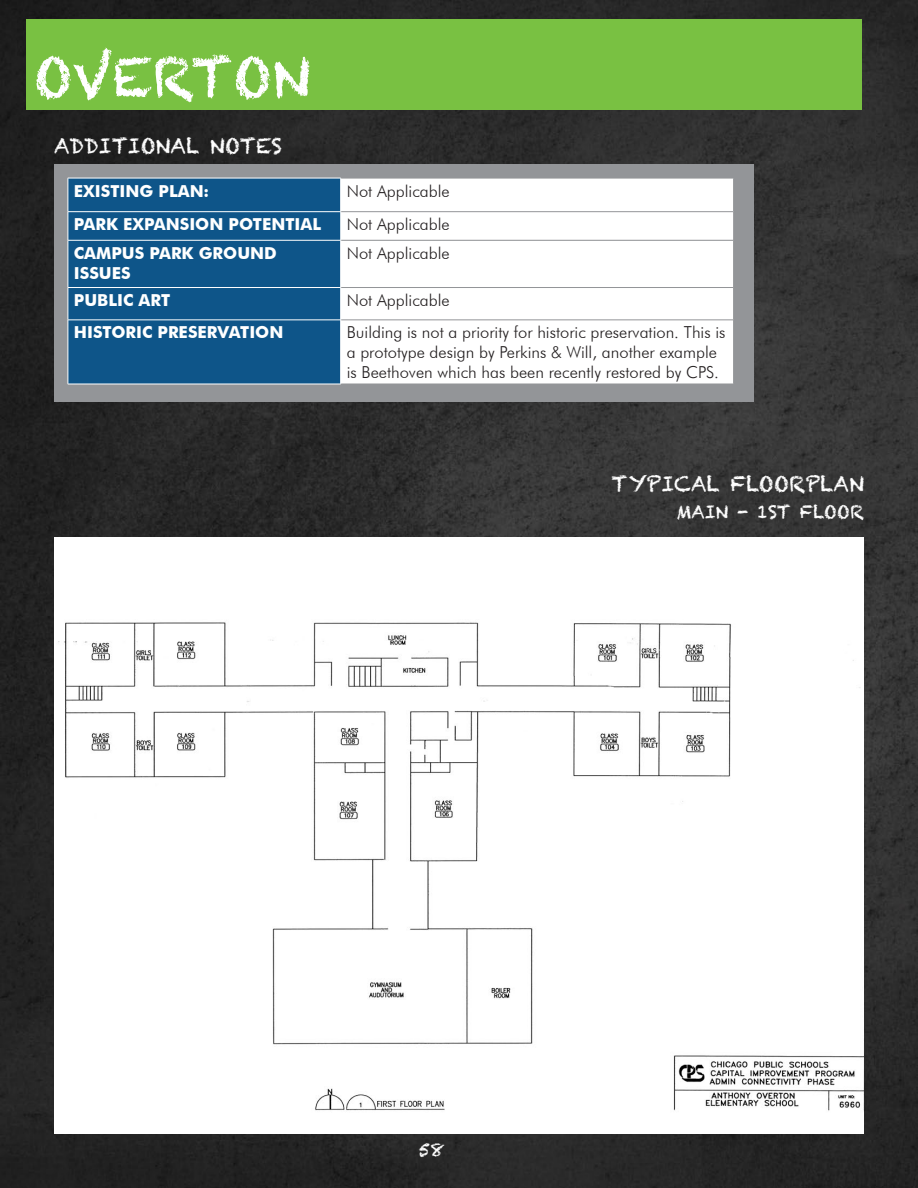
<style>
.page{position:relative;width:918px;height:1188px;background:#fff}
.page>*{position:absolute;margin:0;border:0;box-sizing:border-box;transform-origin:0 0}
.t1{font:54px "Chalkduster";color:#fff}
.t2{font:21px "Chalkduster";color:#fff}
.t3{font:18px "Chalkduster";color:#fff}
.t4{font:300 16.5px/19.8px "Futura BT";color:#231f20}
.t5{font:700 16.5px "Futura BT";color:#fff}
</style>
<div class="page">
<img style="left:0;top:0;width:918px;height:1188px">
<div style="left:54px;top:538px;width:810px;height:596px;background:#fff"></div>
<img style="left:58px;top:622px;width:806px;height:489px">
<div style="left:54px;top:164px;width:699px;height:238px;background:#939598"></div>
<div style="left:69px;top:179px;width:271px;height:205px;background:#0e5589"></div>
<div style="left:341px;top:179px;width:392px;height:205px;background:#fff"></div>
<div style="left:341px;top:212px;width:393px;height:28px;background:#fff"></div>
<hr style="left:68px;top:211px;width:273px;height:1px;background:#fff">
<hr style="left:68px;top:240px;width:273px;height:1px;background:#fff">
<hr style="left:68px;top:287px;width:273px;height:1px;background:#fff">
<hr style="left:68px;top:320px;width:273px;height:1px;background:#fff">
<hr style="left:341px;top:211px;width:393px;height:1px;background:#939598">
<svg style="left:733px;top:212px;width:1px;height:28px"></svg>
<hr style="left:341px;top:240px;width:393px;height:1px;background:#939598">
<hr style="left:341px;top:287px;width:393px;height:1px;background:#939598">
<hr style="left:341px;top:320px;width:393px;height:1px;background:#939598">
<hr style="left:68px;top:178px;width:273px;height:1px;background:#fff">
<hr style="left:68px;top:178px;width:1px;height:33px;background:#fff">
<svg style="left:68px;top:212px;width:1px;height:28px"></svg>
<hr style="left:68px;top:240px;width:1px;height:47px;background:#fff">
<hr style="left:68px;top:288px;width:1px;height:32px;background:#fff">
<hr style="left:68px;top:320px;width:1px;height:64px;background:#fff">
<hr style="left:68px;top:384px;width:273px;height:1px;background:#fff">
<hr style="left:340px;top:178px;width:1px;height:34px;background:#fff">
<svg style="left:340px;top:212px;width:1px;height:28px"></svg>
<hr style="left:340px;top:240px;width:1px;height:48px;background:#fff">
<hr style="left:340px;top:288px;width:1px;height:32px;background:#fff">
<hr style="left:340px;top:320px;width:1px;height:64px;background:#fff">
<svg style="left:200px;top:184px;width:12px;height:17px"></svg>
<div style="left:26px;top:19px;width:836px;height:91px;background:#79c142"></div>
<p class="t1" style="left:33px;top:45px;width:278px">OVERTON</p>
<p class="t2" style="left:54px;top:133px;width:230px">ADDITIONAL NOTES</p>
<p class="t5" style="left:74px;top:181px;width:137px">EXISTING PLAN:</p>
<p class="t4" style="left:347px;top:181px;width:105px">Not Applicable</p>
<p class="t5" style="left:74px;top:214px;width:249px">PARK EXPANSION POTENTIAL</p>
<p class="t4" style="left:347px;top:214px;width:105px">Not Applicable</p>
<p class="t5" style="left:74px;top:243px;width:205px">CAMPUS PARK GROUND</p>
<p class="t5" style="left:74px;top:263px;width:58px">ISSUES</p>
<p class="t4" style="left:347px;top:243px;width:105px">Not Applicable</p>
<p class="t5" style="left:74px;top:290px;width:98px">PUBLIC ART</p>
<p class="t4" style="left:347px;top:290px;width:105px">Not Applicable</p>
<p class="t5" style="left:74px;top:323px;width:211px">HISTORIC PRESERVATION</p>
<p class="t4" style="left:347px;top:323px;width:380px">Building is not a priority for historic preservation. This is a prototype design by Perkins &amp; Will, another example is Beethoven which has been recently restored by CPS.</p>
<p class="t2" style="left:611px;top:471px;width:254px">TYPICAL FLOORPLAN</p>
<p class="t3" style="left:676px;top:501px;width:189px">MAIN - 1ST FLOOR</p>
<p class="t3" style="left:418px;top:1140px;width:27px">58</p>
</div>
